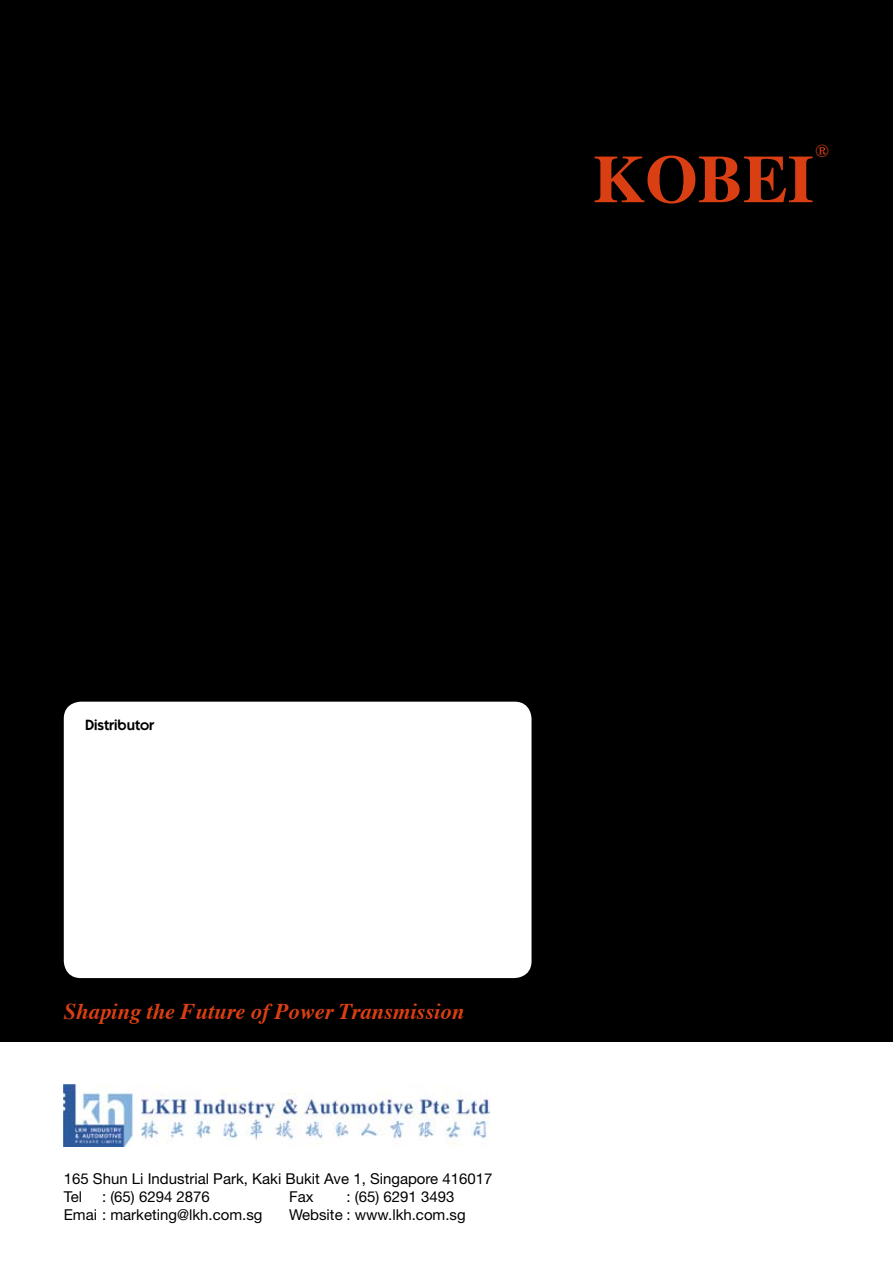
<style>
.page{position:relative;width:893px;height:1263px;background:#fff}
.page>*{position:absolute;margin:0;border:0;box-sizing:border-box;transform-origin:0 0}
.t1{font:700 67.5px "Times";color:#da3f14}
.t2{font:italic 700 22.5px "Times";color:#da3f14}
.t3{font:18px "Times";color:#da3f14}
.t4{font:15px/18px "Helvetica Neue";color:#000}
.t5{font:600 15px "Itc Kabel";color:#000}
</style>
<div class="page">
<div style="left:0;top:0;width:893px;height:1042px;background:#000"></div>
<div style="left:64px;top:702px;width:467px;height:276px;background:#fff;border-radius:17px"></div>
<img style="left:64px;top:1084px;width:425px;height:63px">
<p class="t3" style="left:815px;top:134px;width:15px">®</p>
<h1 class="t1" style="left:593px;top:115px;width:223px">KOBEI</h1>
<p class="t5" style="left:85px;top:716px;width:71px">Distributor</p>
<h2 class="t2" style="left:64px;top:990px;width:402px">Shaping the Future of Power Transmission</h2>
<p class="t4" style="left:64px;top:1170px;width:430px">165 Shun Li Industrial Park, Kaki Bukit Ave 1, Singapore 416017<br>Tel</p>
<p class="t4" style="left:102px;top:1188px;width:109px">: (65) 6294 2876</p>
<p class="t4" style="left:289px;top:1188px;width:26px">Fax</p>
<p class="t4" style="left:347px;top:1188px;width:109px">: (65) 6291 3493</p>
<p class="t4" style="left:64px;top:1206px;width:200px">Emai : marketing@lkh.com.sg</p>
<p class="t4" style="left:289px;top:1206px;width:178px">Website : www.lkh.com.sg</p>
</div>
